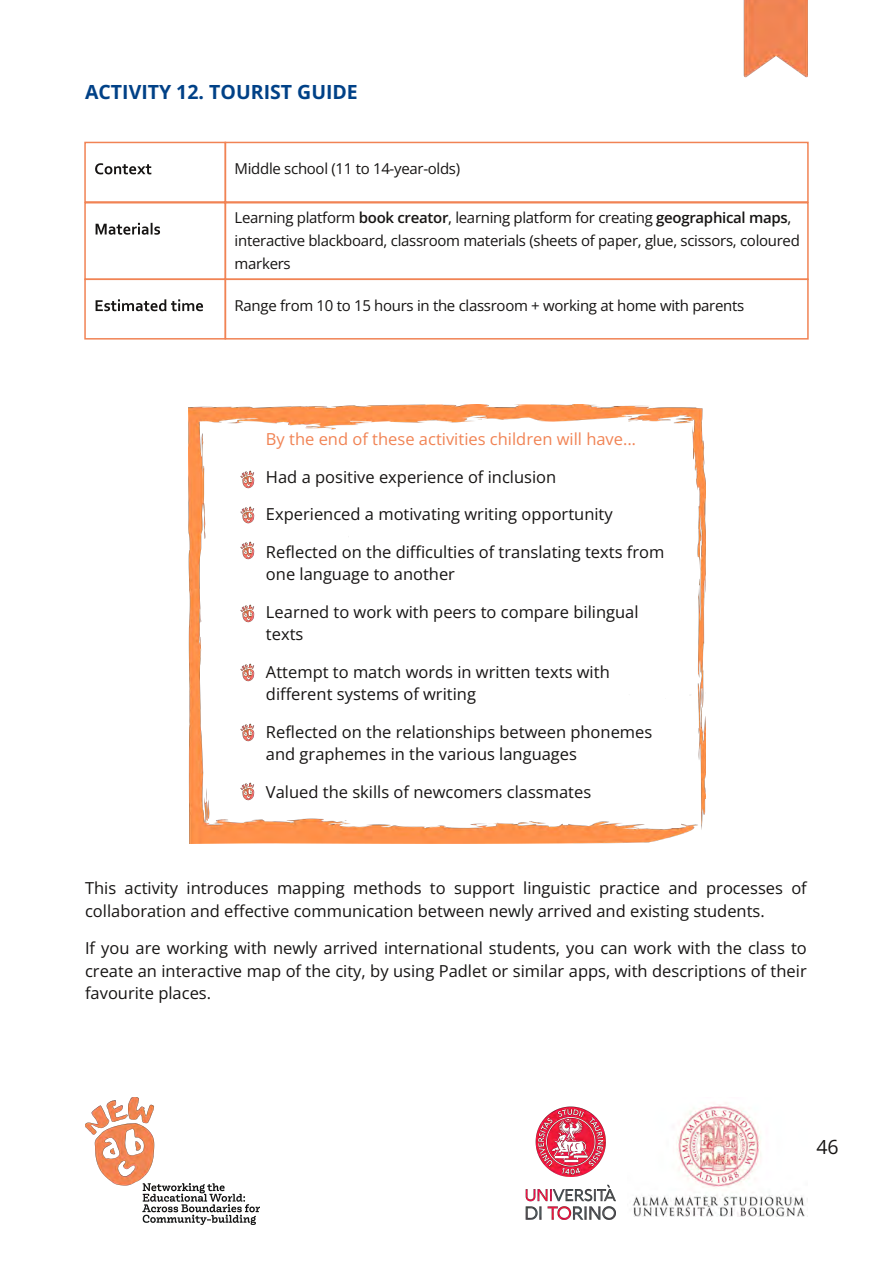
<style>
.page{position:relative;width:893px;height:1263px;background:#fff}
.page>*{position:absolute;margin:0;border:0;box-sizing:border-box;transform-origin:0 0}
.t1{font:700 19.5px "Open Sans";color:#004187}
.t2{font:19.5px "Open Sans";color:#161413}
.t3{font:16.5px/22.5px "Open Sans";color:#161413}
.t4{font:16.5px "Open Sans";color:#f18354}
.t5{font:15px/22.5px "Open Sans";letter-spacing:-.02em;color:#161413}
.s1{font-weight:600}
</style>
<div class="page">
<img style="left:85px;top:1097px;width:174px;height:128px">
<img style="left:632px;top:1105px;width:176px;height:111px">
<img style="left:525px;top:1106px;width:91px;height:114px">
<svg style="left:95px;top:163px;width:56px;height:11px"></svg>
<div style="left:84px;top:142px;width:142px;height:61px;border:2px solid #f18354"></div>
<div style="left:225px;top:142px;width:584px;height:61px;border:2px solid #f18354"></div>
<svg style="left:96px;top:223px;width:64px;height:12px"></svg>
<div style="left:84px;top:202px;width:142px;height:78px;border:2px solid #f18354"></div>
<div style="left:225px;top:202px;width:584px;height:78px;border:2px solid #f18354"></div>
<svg style="left:96px;top:299px;width:107px;height:12px"></svg>
<div style="left:84px;top:279px;width:142px;height:61px;border:2px solid #f18354"></div>
<div style="left:225px;top:279px;width:584px;height:61px;border:2px solid #f18354"></div>
<img style="left:743px;top:0;width:65px;height:78px">
<img style="left:188px;top:405px;width:518px;height:438px">
<img style="left:239px;top:470px;width:16px;height:19px">
<img style="left:239px;top:604px;width:16px;height:19px">
<img style="left:239px;top:664px;width:16px;height:19px">
<img style="left:239px;top:542px;width:16px;height:19px">
<img style="left:239px;top:723px;width:16px;height:19px">
<img style="left:239px;top:783px;width:16px;height:19px">
<img style="left:239px;top:506px;width:16px;height:19px">
<p class="t1" style="left:85px;top:78px;width:274px">ACTIVITY 12. TOURIST GUIDE</p>
<p class="t5" style="left:235px;top:157px;width:227px">Middle school (11 to 14-year-olds)</p>
<p class="t5" style="left:235px;top:206px;width:567px">Learning platform <span class="s1">book creator</span>, learning platform for creating <span class="s1">geographical maps</span>, interactive blackboard, classroom materials (sheets of paper, glue, scissors, coloured markers</p>
<p class="t5" style="left:235px;top:294px;width:511px">Range from 10 to 15 hours in the classroom + working at home with parents</p>
<p class="t4" style="left:266px;top:428px;width:372px">By the end of these activities children will have…</p>
<p class="t3" style="left:266px;top:465px;width:292px">Had a positive experience of inclusion</p>
<p class="t3" style="left:266px;top:503px;width:348px">Experienced a motivating writing opportunity</p>
<p class="t3" style="left:266px;top:540px;width:400px">Reflected on the difficulties of translating texts from one language to another</p>
<p class="t3" style="left:266px;top:600px;width:374px">Learned to work with peers to compare bilingual texts</p>
<p class="t3" style="left:266px;top:660px;width:345px">Attempt to match words in written texts with different systems of writing</p>
<p class="t3" style="left:266px;top:720px;width:388px">Reflected on the relationships between phonemes and graphemes in the various languages</p>
<p class="t3" style="left:266px;top:780px;width:327px">Valued the skills of newcomers classmates</p>
<p class="t3" style="left:85px;top:877px;width:723px">This activity introduces mapping methods to support linguistic practice and processes of collaboration and effective communication between newly arrived and existing students.</p>
<p class="t3" style="left:85px;top:937px;width:723px;text-align:justify">If you are working with newly arrived international students, you can work with the class to create an interactive map of the city, by using Padlet or similar apps, with descriptions of their favourite places.</p>
<p class="t2" style="left:816px;top:1133px;width:24px">46</p>
</div>
